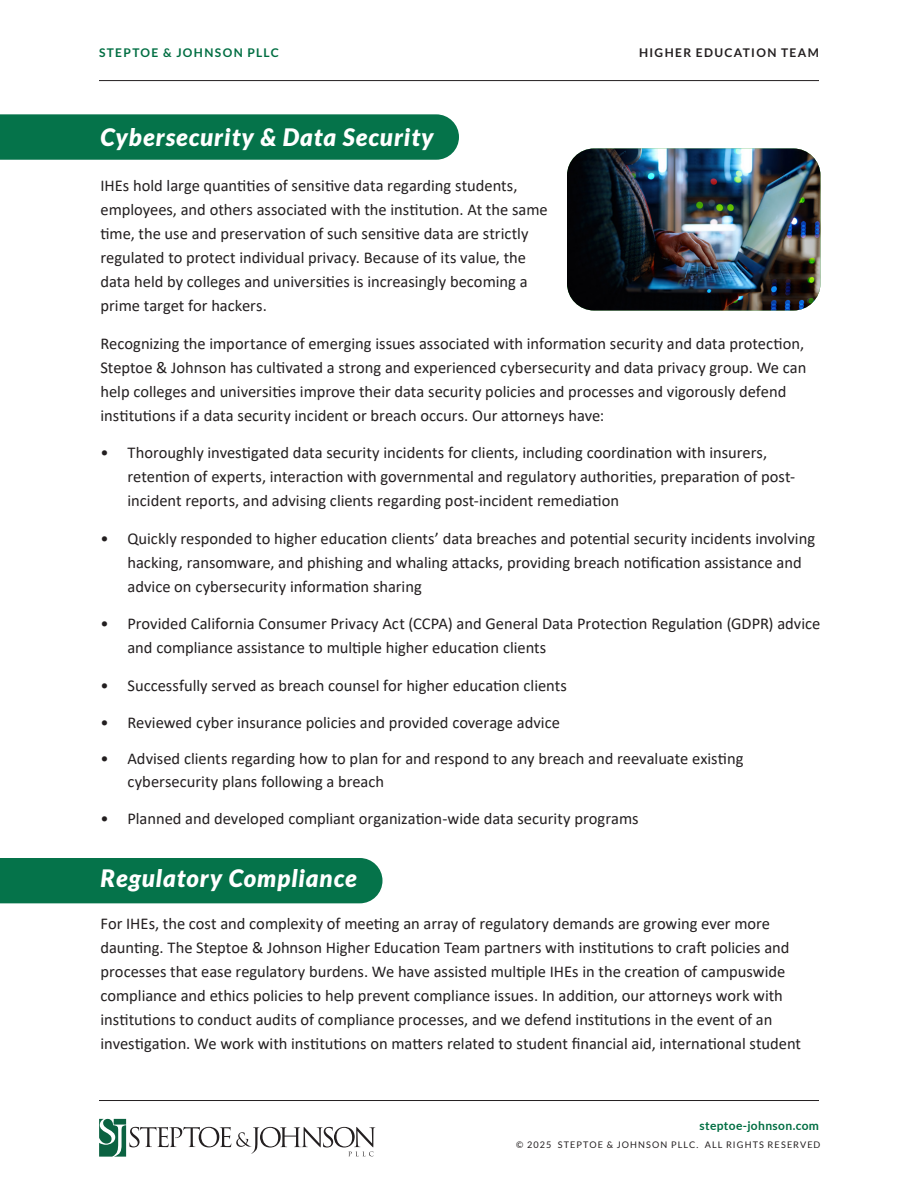
<style>
.page{position:relative;width:918px;height:1188px;background:#fff}
.page>*{position:absolute;margin:0;border:0;box-sizing:border-box;transform-origin:0 0}
.Overline{font:italic 900 24px "Lato";letter-spacing:.04em;color:#fff}
.Bulleted_List{font:16.5px/24px "Calibri";color:#231f20}
.t1{font:700 12px "Lato";letter-spacing:.115em;color:#006e42}
.t2{font:700 12px "Lato";letter-spacing:.11em;color:#231f20}
.t3{font:700 12px "Lato";letter-spacing:.03em;color:#006e42}
.t4{font:9.15px "Lato";letter-spacing:.125em;color:#231f20}
</style>
<div class="page">
<hr style="left:99px;top:80px;width:720px;height:1px;background:#231f20">
<hr style="left:99px;top:1100px;width:720px;height:1px;background:#231f20">
<svg style="left:99px;top:1119px;width:276px;height:38px"></svg>
<div style="left:0;top:114px;width:459px;height:46px;background:#05734a"></div>
<div style="left:0;top:858px;width:382px;height:45px;background:#05734a"></div>
<img style="left:567px;top:148px;width:253px;height:162px">
<p class="t1" style="left:99px;top:46px;width:181px">STEPTOE &amp; JOHNSON PLLC</p>
<p class="t2" style="left:639px;top:46px;width:181px">HIGHER EDUCATION TEAM</p>
<p class="Overline" style="left:100px;top:123px;width:335px">Cybersecurity &amp; Data Security</p>
<p class="Bulleted_List" style="left:100px;top:173px;width:449px">IHEs hold large quantities of sensitive data regarding students, employees, and others associated with the institution. At the same time, the use and preservation of such sensitive data are strictly regulated to protect individual privacy. Because of its value, the data held by colleges and universities is increasingly becoming a prime target for hackers.</p>
<p class="Bulleted_List" style="left:100px;top:331px;width:707px">Recognizing the importance of emerging issues associated with information security and data protection, Steptoe &amp; Johnson has cultivated a strong and experienced cybersecurity and data privacy group. We can help colleges and universities improve their data security policies and processes and vigorously defend institutions if a data security incident or breach occurs. Our attorneys have:</p>
<p class="Bulleted_List" style="left:128px;top:440px;width:669px;text-indent:-27px">• Thoroughly investigated data security incidents for clients, including coordination with insurers, retention of experts, interaction with governmental and regulatory authorities, preparation of post&shy;incident reports, and advising clients regarding post-incident remediation</p>
<p class="Bulleted_List" style="left:128px;top:526px;width:689px;text-indent:-27px">• Quickly responded to higher education clients’ data breaches and potential security incidents involving hacking, ransomware, and phishing and whaling attacks, providing breach notification assistance and advice on cybersecurity information sharing</p>
<p class="Bulleted_List" style="left:128px;top:611px;width:694px;text-indent:-27px">• Provided California Consumer Privacy Act (CCPA) and General Data Protection Regulation (GDPR) advice and compliance assistance to multiple higher education clients</p>
<p class="Bulleted_List" style="left:100px;top:673px;width:468px">• Successfully served as breach counsel for higher education clients</p>
<p class="Bulleted_List" style="left:100px;top:710px;width:461px">• Reviewed cyber insurance policies and provided coverage advice</p>
<p class="Bulleted_List" style="left:128px;top:747px;width:618px;line-height:22.5px;text-indent:-27px">• Advised clients regarding how to plan for and respond to any breach and reevaluate existing cybersecurity plans following a breach</p>
<p class="Bulleted_List" style="left:100px;top:806px;width:540px">• Planned and developed compliant organization-wide data security programs</p>
<p class="Overline" style="left:100px;top:864px;width:258px">Regulatory Compliance</p>
<p class="Bulleted_List" style="left:100px;top:911px;width:702px">For IHEs, the cost and complexity of meeting an array of regulatory demands are growing ever more daunting. The Steptoe &amp; Johnson Higher Education Team partners with institutions to craft policies and processes that ease regulatory burdens. We have assisted multiple IHEs in the creation of campuswide compliance and ethics policies to help prevent compliance issues. In addition, our attorneys work with institutions to conduct audits of compliance processes, and we defend institutions in the event of an investigation. We work with institutions on matters related to student financial aid, international student</p>
<p class="t3" style="left:700px;top:1119px;width:121px">steptoe-johnson.com</p>
<p class="t4" style="left:516px;top:1139px;width:306px">© 2025 STEPTOE &amp; JOHNSON PLLC. ALL RIGHTS RESERVED</p>
</div>
